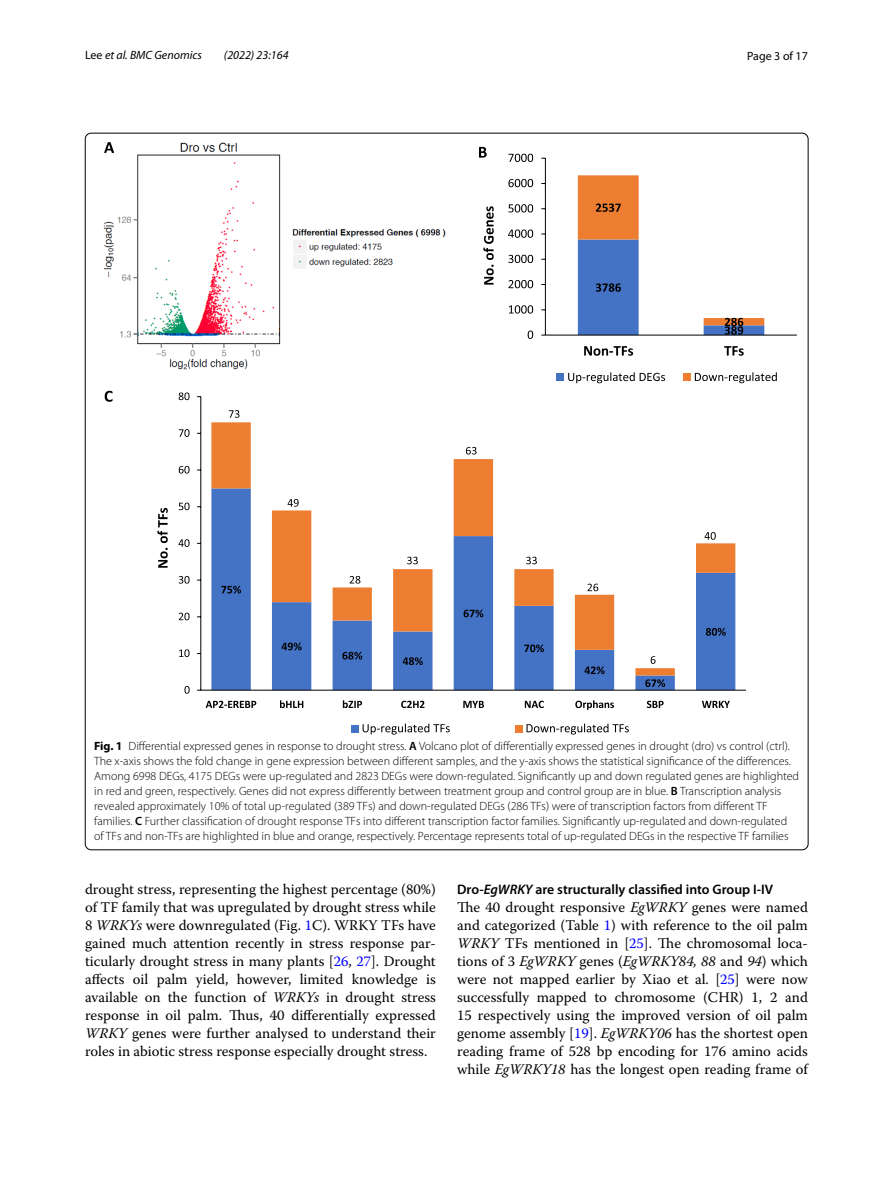
<style>
.page{position:relative;width:893px;height:1187px;background:#fff}
.page>*{position:absolute;margin:0;border:0;box-sizing:border-box;transform-origin:0 0}
.t1{font:14.7px/18px "Warnock Pro";color:#000;text-align:justify}
.t2{font:600 13.8px "Myriad Pro";color:#000}
.t3{font:300 12px/15px "Myriad Pro";color:#000}
.t4{font:italic 12px "Myriad Pro";color:#000}
.t5{font:12px "Myriad Pro";color:#000}
.s1{font-style:normal}
.s2{font-weight:700}
.s3{font-weight:600}
.s4{font-style:italic}
.s5{color:#00f}
</style>
<div class="page">
<img style="left:103px;top:143px;width:343px;height:226px">
<hr style="left:545px;top:158px;width:1px;height:177px;background:#000">
<hr style="left:545px;top:334px;width:252px;height:1px;background:#000">
<svg style="left:578px;top:175px;width:186px;height:160px"></svg>
<svg style="left:528px;top:330px;width:5px;height:9px"></svg>
<svg style="left:509px;top:305px;width:24px;height:8px"></svg>
<svg style="left:508px;top:280px;width:25px;height:8px"></svg>
<svg style="left:508px;top:255px;width:25px;height:8px"></svg>
<svg style="left:508px;top:229px;width:25px;height:9px"></svg>
<svg style="left:508px;top:204px;width:25px;height:8px"></svg>
<svg style="left:508px;top:179px;width:25px;height:8px"></svg>
<svg style="left:508px;top:154px;width:25px;height:8px"></svg>
<svg style="left:584px;top:346px;width:49px;height:10px"></svg>
<svg style="left:724px;top:346px;width:20px;height:10px"></svg>
<svg style="left:483px;top:206px;width:11px;height:78px"></svg>
<div style="left:557px;top:374px;width:7px;height:7px;background:#4472c4"></div>
<svg style="left:568px;top:372px;width:97px;height:11px"></svg>
<div style="left:683px;top:374px;width:7px;height:7px;background:#ed7d31"></div>
<svg style="left:695px;top:372px;width:82px;height:11px"></svg>
<svg style="left:211px;top:675px;width:524px;height:14px;fill:#4472c4"></svg>
<svg style="left:211px;top:422px;width:524px;height:253px"></svg>
<hr style="left:200px;top:396px;width:1px;height:294px;background:#000">
<hr style="left:201px;top:689px;width:545px;height:1px;background:#000">
<svg style="left:221px;top:585px;width:20px;height:8px"></svg>
<svg style="left:282px;top:642px;width:20px;height:8px"></svg>
<svg style="left:342px;top:651px;width:20px;height:8px"></svg>
<svg style="left:403px;top:657px;width:20px;height:8px"></svg>
<svg style="left:464px;top:609px;width:19px;height:8px"></svg>
<svg style="left:524px;top:644px;width:20px;height:8px"></svg>
<svg style="left:584px;top:666px;width:21px;height:8px"></svg>
<svg style="left:645px;top:679px;width:20px;height:8px"></svg>
<svg style="left:706px;top:628px;width:20px;height:7px"></svg>
<svg style="left:184px;top:686px;width:6px;height:7px"></svg>
<svg style="left:179px;top:649px;width:11px;height:8px"></svg>
<svg style="left:179px;top:612px;width:11px;height:8px"></svg>
<svg style="left:179px;top:576px;width:11px;height:7px"></svg>
<svg style="left:178px;top:539px;width:12px;height:8px"></svg>
<svg style="left:179px;top:502px;width:11px;height:8px"></svg>
<svg style="left:179px;top:466px;width:11px;height:7px"></svg>
<svg style="left:179px;top:429px;width:11px;height:8px"></svg>
<svg style="left:179px;top:392px;width:11px;height:8px"></svg>
<svg style="left:206px;top:700px;width:50px;height:8px"></svg>
<svg style="left:280px;top:700px;width:23px;height:8px"></svg>
<svg style="left:343px;top:700px;width:19px;height:8px"></svg>
<svg style="left:401px;top:700px;width:24px;height:8px"></svg>
<svg style="left:463px;top:700px;width:21px;height:8px"></svg>
<svg style="left:525px;top:700px;width:19px;height:8px"></svg>
<svg style="left:575px;top:700px;width:39px;height:10px"></svg>
<svg style="left:647px;top:700px;width:17px;height:8px"></svg>
<svg style="left:702px;top:700px;width:28px;height:8px"></svg>
<svg style="left:157px;top:508px;width:11px;height:59px"></svg>
<div style="left:351px;top:725px;width:7px;height:7px;background:#4472c4"></div>
<svg style="left:363px;top:723px;width:87px;height:11px"></svg>
<div style="left:515px;top:725px;width:7px;height:7px;background:#ed7d31"></div>
<svg style="left:526px;top:723px;width:103px;height:11px"></svg>
<svg style="left:229px;top:410px;width:10px;height:8px"></svg>
<svg style="left:288px;top:499px;width:11px;height:7px"></svg>
<svg style="left:350px;top:576px;width:10px;height:7px"></svg>
<svg style="left:407px;top:556px;width:11px;height:8px"></svg>
<svg style="left:466px;top:447px;width:11px;height:7px"></svg>
<svg style="left:526px;top:556px;width:11px;height:8px"></svg>
<svg style="left:587px;top:583px;width:11px;height:8px"></svg>
<svg style="left:651px;top:656px;width:5px;height:7px"></svg>
<svg style="left:704px;top:532px;width:12px;height:7px"></svg>
<svg style="left:104px;top:142px;width:10px;height:11px"></svg>
<svg style="left:479px;top:147px;width:8px;height:11px"></svg>
<svg style="left:105px;top:391px;width:8px;height:11px"></svg>
<p class="t4" style="left:85px;top:48px;width:119px"><span class="s1">Lee</span> et al. BMC Genomics</p>
<p class="t4" style="left:224px;top:48px;width:66px">(2022) 23:164</p>
<p class="t5" style="left:747px;top:48px;width:62px">Page 3 of 17</p>
<p class="t3" style="left:94px;top:738px;width:706px"><span class="s2">Fig. 1</span> Differential expressed genes in response to drought stress. <span class="s3">A</span> Volcano plot of differentially expressed genes in drought (dro) vs control (ctrl).<br>The x-axis shows the fold change in gene expression between different samples, and the y-axis shows the statistical significance of the differences.<br>Among 6998 DEGs, 4175 DEGs were up-regulated and 2823 DEGs were down-regulated. Significantly up and down regulated genes are highlighted in red and green, respectively. Genes did not express differently between treatment group and control group are in blue. <span class="s3">B</span> Transcription analysis revealed approximately 10% of total up-regulated (389 TFs) and down-regulated DEGs (286 TFs) were of transcription factors from different TF families. <span class="s3">C</span> Further classification of drought response TFs into different transcription factor families. Significantly up-regulated and down-regulated of TFs and non-TFs are highlighted in blue and orange, respectively. Percentage represents total of up-regulated DEGs in the respective TF families</p>
<p class="t1" style="left:85px;top:880px;width:352px">drought stress, representing the highest percentage (80%) of TF family that was upregulated by drought stress while 8 <span class="s4">WRKYs</span> were downregulated (Fig. <span class="s5">1</span>C). WRKY TFs have gained much attention recently in stress response par&shy;ticularly drought stress in many plants [<span class="s5">26</span>, <span class="s5">27</span>]. Drought affects oil palm yield, however, limited knowledge is available on the function of <span class="s4">WRKYs</span> in drought stress response in oil palm. Thus, 40 differentially expressed <span class="s4">WRKY</span> genes were further analysed to understand their roles in abiotic stress response especially drought stress.</p>
<p class="t2" style="left:457px;top:880px;width:317px">Dro‑<span class="s4">EgWRKY</span> are structurally classified into Group I‑IV</p>
<p class="t1" style="left:457px;top:897px;width:352px">The 40 drought responsive <span class="s4">EgWRKY</span> genes were named and categorized (Table <span class="s5">1</span>) with reference to the oil palm <span class="s4">WRKY</span> TFs mentioned in [<span class="s5">25</span>]. The chromosomal loca&shy;tions of 3 <span class="s4">EgWRKY</span> genes (<span class="s4">EgWRKY84, 88</span> and <span class="s4">94</span>) which were not mapped earlier by Xiao et al. [<span class="s5">25</span>] were now successfully mapped to chromosome (CHR) 1, 2 and 15 respectively using the improved version of oil palm genome assembly [<span class="s5">19</span>]. <span class="s4">EgWRKY06</span> has the shortest open reading frame of 528 bp encoding for 176 amino acids while <span class="s4">EgWRKY18</span> has the longest open reading frame of</p>
</div>
